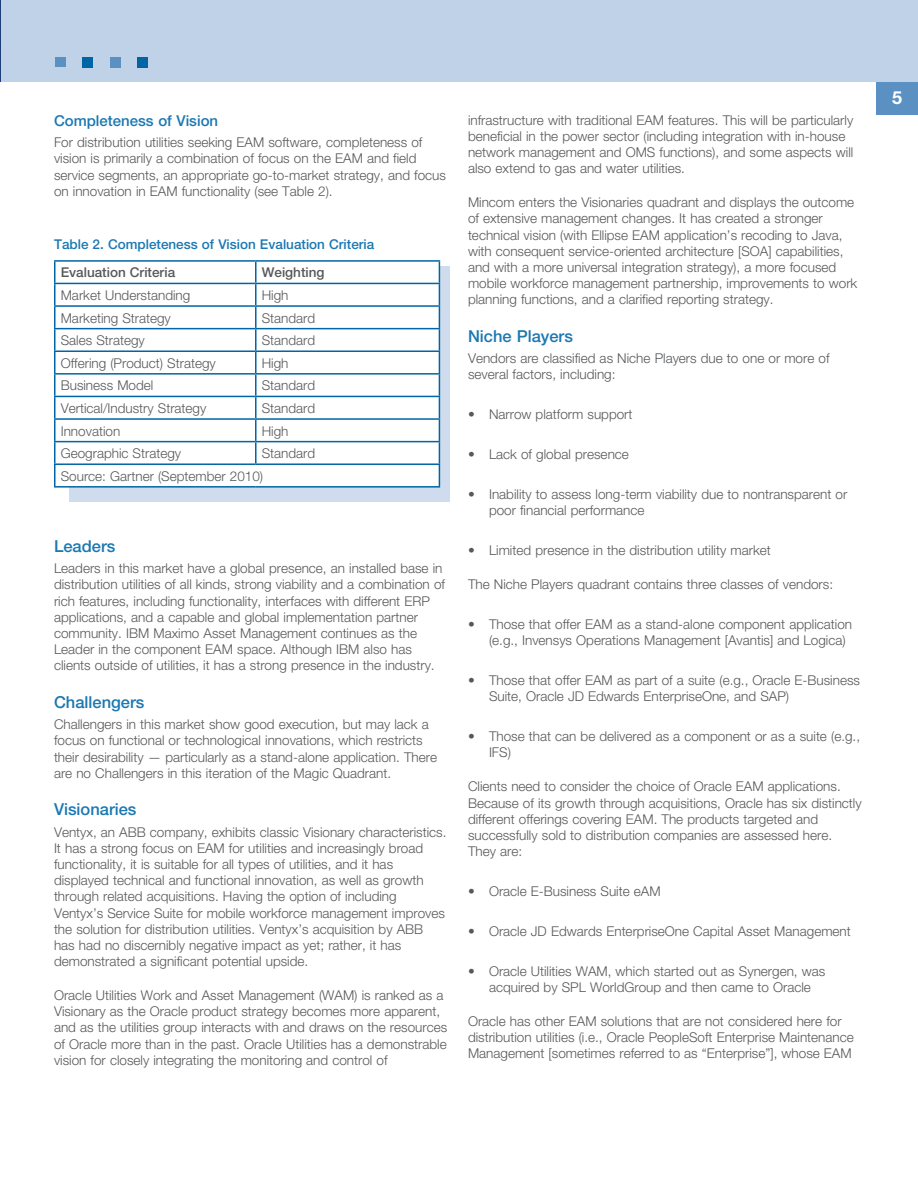
<style>
.page{position:relative;width:918px;height:1188px;background:#fff}
.page>*{position:absolute;margin:0;border:0;box-sizing:border-box;transform-origin:0 0}
.t1{font:700 18px "Helvetica Neue LT";color:#fff}
.subhead_large{font:500 16.5px "Helvetica Neue LT";color:#1b78b2}
.subhead{font:500 15px "Helvetica Neue LT";color:#1b78b2}
.body{font:300 13.5px/16.2px "Helvetica Neue LT";color:#57585a}
.bullet{font:300 13.5px/16.2px "Helvetica Neue LT";color:#57585a}
.note{font:300 13.5px "Helvetica Neue LT";color:#57585a}
.figure_and_note_titl{font:500 13.5px "Helvetica Neue LT";color:#1b78b2}
.body-2{font:500 13.5px "Helvetica Neue LT";color:#57585a}
</style>
<div class="page">
<div style="left:876px;top:79px;width:42px;height:36px;background:#5a90c2"></div>
<div style="left:0;top:0;width:918px;height:81px;background:#c0d2e8"></div>
<div style="left:55px;top:58px;width:10px;height:9px;background:#5a90c2"></div>
<div style="left:83px;top:57px;width:10px;height:11px;background:#0065a4"></div>
<div style="left:110px;top:57px;width:10px;height:11px;background:#5a90c2"></div>
<div style="left:138px;top:57px;width:10px;height:11px;background:#0065a4"></div>
<img style="left:0;top:0;width:1px;height:81px">
<div style="left:70px;top:266px;width:380px;height:236px;background:#cfdced"></div>
<div style="left:56px;top:262px;width:383px;height:224px;background:#fff"></div>
<hr style="left:54px;top:260px;width:202px;height:2px;background:#0065a4">
<hr style="left:54px;top:262px;width:2px;height:21px;background:#0065a4">
<hr style="left:256px;top:260px;width:184px;height:2px;background:#0065a4">
<hr style="left:255px;top:262px;width:2px;height:21px;background:#0065a4">
<hr style="left:54px;top:283px;width:202px;height:1px;background:#0065a4">
<hr style="left:54px;top:284px;width:2px;height:21px;background:#0065a4">
<hr style="left:256px;top:283px;width:184px;height:1px;background:#0065a4">
<hr style="left:255px;top:284px;width:2px;height:21px;background:#0065a4">
<hr style="left:54px;top:305px;width:202px;height:2px;background:#0065a4">
<hr style="left:54px;top:307px;width:2px;height:21px;background:#0065a4">
<hr style="left:256px;top:305px;width:184px;height:2px;background:#0065a4">
<hr style="left:255px;top:307px;width:2px;height:21px;background:#0065a4">
<hr style="left:54px;top:328px;width:202px;height:1px;background:#0065a4">
<hr style="left:54px;top:329px;width:2px;height:21px;background:#0065a4">
<hr style="left:256px;top:328px;width:184px;height:1px;background:#0065a4">
<hr style="left:255px;top:329px;width:2px;height:21px;background:#0065a4">
<hr style="left:54px;top:350px;width:202px;height:2px;background:#0065a4">
<hr style="left:54px;top:352px;width:2px;height:21px;background:#0065a4">
<hr style="left:256px;top:350px;width:184px;height:2px;background:#0065a4">
<hr style="left:255px;top:352px;width:2px;height:21px;background:#0065a4">
<hr style="left:54px;top:373px;width:202px;height:2px;background:#0065a4">
<hr style="left:54px;top:375px;width:2px;height:21px;background:#0065a4">
<hr style="left:256px;top:373px;width:184px;height:2px;background:#0065a4">
<hr style="left:255px;top:375px;width:2px;height:21px;background:#0065a4">
<hr style="left:54px;top:396px;width:202px;height:1px;background:#0065a4">
<hr style="left:54px;top:397px;width:2px;height:21px;background:#0065a4">
<hr style="left:256px;top:396px;width:184px;height:1px;background:#0065a4">
<hr style="left:255px;top:397px;width:2px;height:21px;background:#0065a4">
<hr style="left:54px;top:418px;width:202px;height:2px;background:#0065a4">
<hr style="left:54px;top:420px;width:2px;height:21px;background:#0065a4">
<hr style="left:256px;top:418px;width:184px;height:2px;background:#0065a4">
<hr style="left:255px;top:420px;width:2px;height:21px;background:#0065a4">
<hr style="left:54px;top:441px;width:202px;height:1px;background:#0065a4">
<hr style="left:54px;top:442px;width:2px;height:21px;background:#0065a4">
<hr style="left:256px;top:441px;width:184px;height:1px;background:#0065a4">
<hr style="left:255px;top:442px;width:2px;height:21px;background:#0065a4">
<hr style="left:54px;top:463px;width:202px;height:2px;background:#0065a4">
<hr style="left:54px;top:465px;width:2px;height:21px;background:#0065a4">
<hr style="left:256px;top:463px;width:184px;height:2px;background:#0065a4">
<svg style="left:439px;top:262px;width:1px;height:224px"></svg>
<hr style="left:54px;top:486px;width:202px;height:2px;background:#0065a4">
<hr style="left:256px;top:486px;width:184px;height:2px;background:#0065a4">
<p class="subhead" style="left:54px;top:111px;width:166px">Completeness of Vision</p>
<p class="body" style="left:54px;top:134px;width:393px">For distribution utilities seeking EAM software, completeness of vision is primarily a combination of focus on the EAM and field service segments, an appropriate go-to-market strategy, and focus on innovation in EAM functionality (see Table 2).</p>
<p class="figure_and_note_titl" style="left:54px;top:236px;width:322px">Table 2. Completeness of Vision Evaluation Criteria</p>
<p class="body-2" style="left:61px;top:265px;width:116px">Evaluation Criteria</p>
<p class="body-2" style="left:262px;top:265px;width:64px">Weighting</p>
<p class="note" style="left:61px;top:287px;width:131px">Market Understanding</p>
<p class="note" style="left:262px;top:287px;width:28px">High</p>
<p class="note" style="left:61px;top:310px;width:112px">Marketing Strategy</p>
<p class="note" style="left:262px;top:310px;width:55px">Standard</p>
<p class="note" style="left:61px;top:332px;width:86px">Sales Strategy</p>
<p class="note" style="left:262px;top:332px;width:55px">Standard</p>
<p class="note" style="left:61px;top:355px;width:157px">Offering (Product) Strategy</p>
<p class="note" style="left:262px;top:355px;width:28px">High</p>
<p class="note" style="left:61px;top:377px;width:94px">Business Model</p>
<p class="note" style="left:262px;top:377px;width:55px">Standard</p>
<p class="note" style="left:61px;top:400px;width:147px">Vertical/Industry Strategy</p>
<p class="note" style="left:262px;top:400px;width:55px">Standard</p>
<p class="note" style="left:61px;top:423px;width:61px">Innovation</p>
<p class="note" style="left:262px;top:423px;width:28px">High</p>
<p class="note" style="left:61px;top:445px;width:122px">Geographic Strategy</p>
<p class="note" style="left:262px;top:445px;width:55px">Standard</p>
<p class="note" style="left:61px;top:468px;width:204px">Source: Gartner (September 2010)</p>
<p class="subhead_large" style="left:54px;top:536px;width:63px">Leaders</p>
<p class="body" style="left:54px;top:560px;width:393px">Leaders in this market have a global presence, an installed base in distribution utilities of all kinds, strong viability and a combination of rich features, including functionality, interfaces with different ERP applications, and a capable and global implementation partner community. IBM Maximo Asset Management continues as the Leader in the component EAM space. Although IBM also has clients outside of utilities, it has a strong presence in the industry.</p>
<p class="subhead_large" style="left:54px;top:692px;width:92px">Challengers</p>
<p class="body" style="left:54px;top:716px;width:385px">Challengers in this market show good execution, but may lack a focus on functional or technological innovations, which restricts their desirability — particularly as a stand-alone application. There are no Challengers in this iteration of the Magic Quadrant.</p>
<p class="subhead_large" style="left:54px;top:799px;width:84px">Visionaries</p>
<p class="body" style="left:54px;top:823px;width:394px">Ventyx, an ABB company, exhibits classic Visionary characteristics.<br>It has a strong focus on EAM for utilities and increasingly broad functionality, it is suitable for all types of utilities, and it has displayed technical and functional innovation, as well as growth through related acquisitions. Having the option of including Ventyx’s Service Suite for mobile workforce management improves the solution for distribution utilities. Ventyx’s acquisition by ABB has had no discernibly negative impact as yet; rather, it has demonstrated a significant potential upside.</p>
<p class="body" style="left:54px;top:987px;width:395px">Oracle Utilities Work and Asset Management (WAM) is ranked as a Visionary as the Oracle product strategy becomes more apparent, and as the utilities group interacts with and draws on the resources of Oracle more than in the past. Oracle Utilities has a demonstrable vision for closely integrating the monitoring and control of</p>
<p class="body" style="left:468px;top:111px;width:387px">infrastructure with traditional EAM features. This will be particularly beneficial in the power sector (including integration with in-house network management and OMS functions), and some aspects will also extend to gas and water utilities.</p>
<p class="body" style="left:468px;top:194px;width:391px">Mincom enters the Visionaries quadrant and displays the outcome of extensive management changes. It has created a stronger technical vision (with Ellipse EAM application’s recoding to Java, with consequent service-oriented architecture [SOA] capabilities, and with a more universal integration strategy), a more focused mobile workforce management partnership, improvements to work planning functions, and a clarified reporting strategy.</p>
<p class="subhead_large" style="left:468px;top:326px;width:107px">Niche Players</p>
<p class="body" style="left:468px;top:350px;width:363px">Vendors are classified as Niche Players due to one or more of several factors, including:</p>
<p class="bullet" style="left:468px;top:406px;width:166px">• Narrow platform support</p>
<p class="bullet" style="left:468px;top:446px;width:162px">• Lack of global presence</p>
<p class="bullet" style="left:489px;top:486px;width:360px;text-indent:-21px">• Inability to assess long-term viability due to nontransparent or poor financial performance</p>
<p class="bullet" style="left:468px;top:542px;width:304px">• Limited presence in the distribution utility market</p>
<p class="body" style="left:468px;top:576px;width:367px">The Niche Players quadrant contains three classes of vendors:</p>
<p class="bullet" style="left:489px;top:616px;width:365px;text-indent:-21px">• Those that offer EAM as a stand-alone component application (e.g., Invensys Operations Management [Avantis] and Logica)</p>
<p class="bullet" style="left:489px;top:672px;width:372px;text-indent:-21px">• Those that offer EAM as part of a suite (e.g., Oracle E-Business<br>Suite, Oracle JD Edwards EnterpriseOne, and SAP)</p>
<p class="bullet" style="left:489px;top:728px;width:373px;text-indent:-21px">• Those that can be delivered as a component or as a suite (e.g.,<br>IFS)</p>
<p class="body" style="left:468px;top:778px;width:395px">Clients need to consider the choice of Oracle EAM applications.<br>Because of its growth through acquisitions, Oracle has six distinctly different offerings covering EAM. The products targeted and successfully sold to distribution companies are assessed here.<br>They are:</p>
<p class="bullet" style="left:468px;top:883px;width:194px">• Oracle E-Business Suite eAM</p>
<p class="bullet" style="left:468px;top:923px;width:384px">• Oracle JD Edwards EnterpriseOne Capital Asset Management</p>
<p class="bullet" style="left:468px;top:963px;width:359px;text-align:center">• Oracle Utilities WAM, which started out as Synergen, was acquired by SPL WorldGroup and then came to Oracle</p>
<p class="body" style="left:468px;top:1013px;width:387px">Oracle has other EAM solutions that are not considered here for distribution utilities (i.e., Oracle PeopleSoft Enterprise Maintenance<br>Management [sometimes referred to as “Enterprise”], whose EAM</p>
<h1 class="t1" style="left:892px;top:87px;width:12px">5</h1>
</div>
